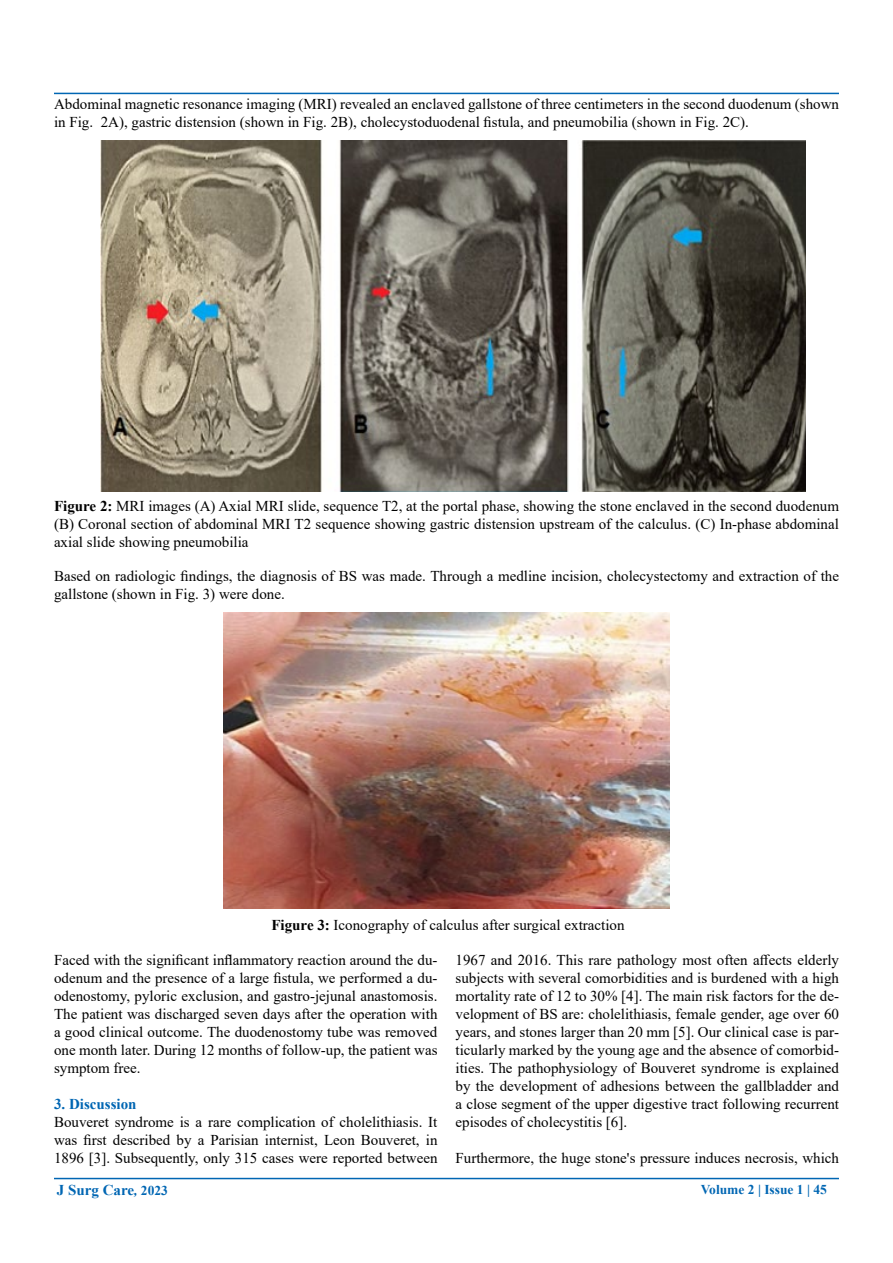
<style>
.page{position:relative;width:893px;height:1263px;background:#fff}
.page>*{position:absolute;margin:0;border:0;box-sizing:border-box;transform-origin:0 0}
.t1{font:15px/18px "Times New Roman";color:#000;text-align:justify}
.t2{font:700 15px "Times New Roman";color:#0066b3}
.t3{font:700 13.5px "Times New Roman";color:#0066b3}
.s1{font-weight:700}
.s2{font-style:italic;font-size:13.5px}
.s3{font-size:13.5px}
</style>
<div class="page">
<hr style="left:54px;top:1178px;width:785px;height:1px;background:#0066b3">
<hr style="left:54px;top:93px;width:785px;height:1px;background:#0066b3">
<img style="left:101px;top:141px;width:705px;height:350px">
<img style="left:224px;top:613px;width:445px;height:295px">
<p class="t1" style="left:54px;top:95px;width:786px">Abdominal magnetic resonance imaging (MRI) revealed an enclaved gallstone of three centimeters in the second duodenum (shown in Fig. 2A), gastric distension (shown in Fig. 2B), cholecystoduodenal fistula, and pneumobilia (shown in Fig. 2C).</p>
<p class="t1" style="left:54px;top:497px;width:786px"><span class="s1">Figure 2:</span> MRI images (A) Axial MRI slide, sequence T2, at the portal phase, showing the stone enclaved in the second duodenum (B) Coronal section of abdominal MRI T2 sequence showing gastric distension upstream of the calculus. (C) In-phase abdominal axial slide showing pneumobilia</p>
<p class="t1" style="left:54px;top:567px;width:786px">Based on radiologic findings, the diagnosis of BS was made. Through a medline incision, cholecystectomy and extraction of the gallstone (shown in Fig. 3) were done.</p>
<p class="t1" style="left:271px;top:915px;width:355px"><span class="s1">Figure 3:</span> Iconography of calculus after surgical extraction</p>
<p class="t1" style="left:54px;top:950px;width:385px">Faced with the significant inflammatory reaction around the du&shy;odenum and the presence of a large fistula, we performed a du&shy;odenostomy, pyloric exclusion, and gastro-jejunal anastomosis.<br>The patient was discharged seven days after the operation with a good clinical outcome. The duodenostomy tube was removed one month later. During 12 months of follow-up, the patient was symptom free.</p>
<p class="t2" style="left:54px;top:1093px;width:84px">3. Discussion</p>
<p class="t1" style="left:54px;top:1112px;width:385px">Bouveret syndrome is a rare complication of cholelithiasis. It was first described by a Parisian internist, Leon Bouveret, in 1896 [3]. Subsequently, only 315 cases were reported between</p>
<p class="t1" style="left:455px;top:950px;width:385px">1967 and 2016. This rare pathology most often affects elderly subjects with several comorbidities and is burdened with a high mortality rate of 12 to 30% [4]. The main risk factors for the de&shy;velopment of BS are: cholelithiasis, female gender, age over 60 years, and stones larger than 20 mm [5]. Our clinical case is par&shy;ticularly marked by the young age and the absence of comorbid&shy;ities. The pathophysiology of Bouveret syndrome is explained by the development of adhesions between the gallbladder and a close segment of the upper digestive tract following recurrent episodes of cholecystitis [6].</p>
<p class="t1" style="left:455px;top:1148px;width:385px">Furthermore, the huge stone's pressure induces necrosis, which</p>
<p class="t2" style="left:57px;top:1179px;width:112px">J Surg Care<span class="s2">,</span> <span class="s3">2023</span></p>
<p class="t3" style="left:701px;top:1180px;width:128px">Volume 2 | Issue 1 | 45</p>
</div>
